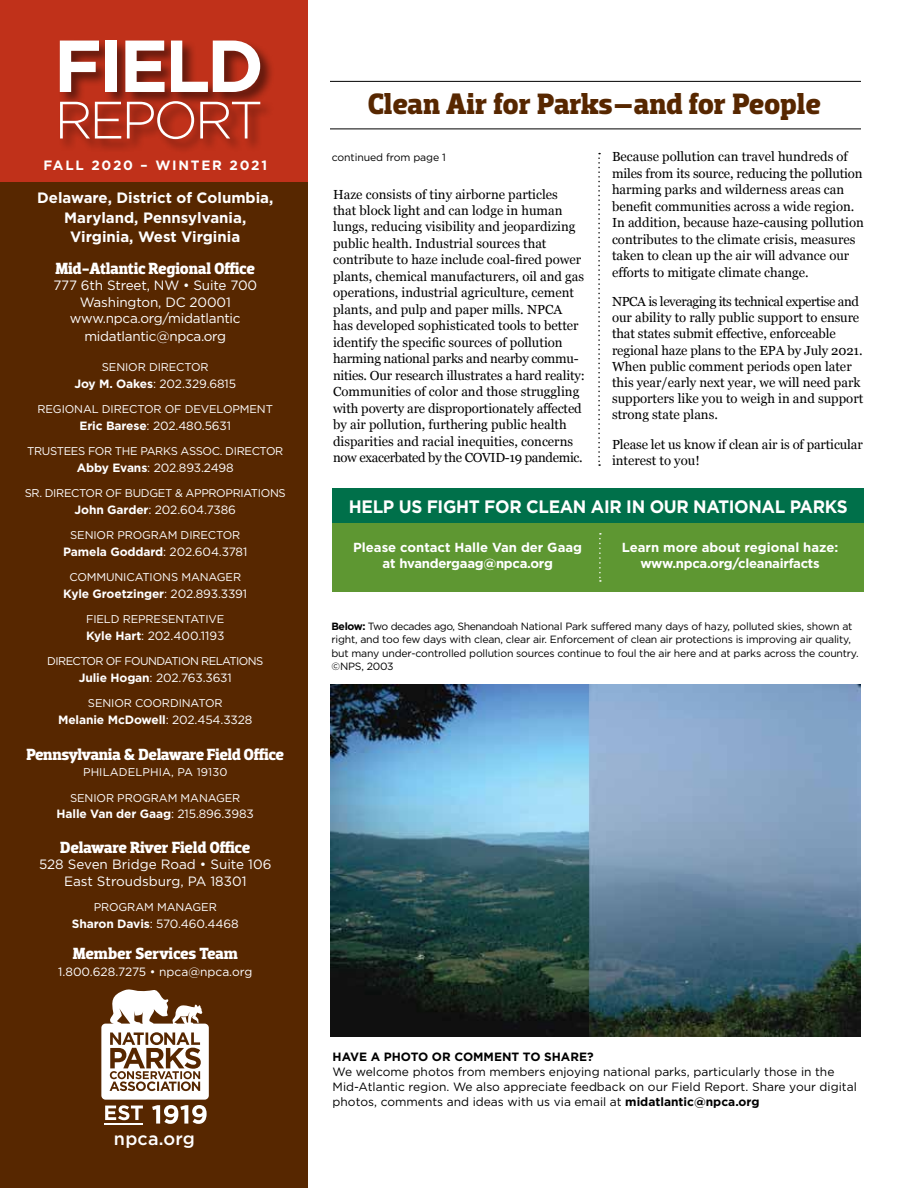
<style>
.page{position:relative;width:918px;height:1188px;background:#fff}
.page>*{position:absolute;margin:0;border:0;box-sizing:border-box;transform-origin:0 0}
.t1{font:700 73.5px "Gotham";letter-spacing:-.05em;color:#fff}
.t2{font:300 52.5px "Gotham";letter-spacing:-.06em;color:#fff}
.t3{font:700 30px "Dobra Slab";letter-spacing:-.005em;color:#572700}
.t4{font:700 18px "Gotham";letter-spacing:-.02em;color:#fff;scale:.95 1}
.t5{font:500 18px "Gotham";letter-spacing:.01em;color:#fff}
.t6{font:700 16.5px "Dobra Slab";letter-spacing:-.02em;color:#fff}
.t7{font:700 15px/19.5px "Gotham";color:#fff;text-align:center}
.t8{font:13.5px/16.5px "Gotham";letter-spacing:-.01em;color:#fff;text-align:center}
.t9{font:700 13.5px "Gotham";letter-spacing:.13em;color:#fff}
.t10{font:13.2px/16.5px "Georgia";color:#000}
.t11{font:700 13.2px/16.2px "Gotham";letter-spacing:-.01em;color:#fff;text-align:center}
.t12{font:12px/15px "Gotham";color:#000}
.t13{font:12px "Gotham";letter-spacing:-.01em;color:#fff}
.t14{font:700 12px "Gotham";letter-spacing:-.01em;color:#fff}
.t15{font:700 12px "Gotham";color:#000}
.t16{font:11.25px "Gotham";letter-spacing:-.01em;color:#fff}
.t17{font:11.25px "Gotham";letter-spacing:-.03em;color:#fff}
.t18{font:11.25px "Gotham";letter-spacing:-.05em;color:#fff}
.t19{font:11.25px "Gotham";letter-spacing:.01em;color:#fff}
.t20{font:10.5px/13.5px "Gotham";letter-spacing:-.02em;color:#000}
.s1{font-weight:700}
.s2{font-weight:400}
</style>
<div class="page">
<div style="left:332px;top:488px;width:532px;height:104px;background:#5e9732"></div>
<div style="left:332px;top:488px;width:532px;height:35px;background:#00704a"></div>
<div style="left:0;top:0;width:307px;height:1188px;background:#572700"></div>
<div style="left:0;top:0;width:308px;height:181px;background:#c0311a"></div>
<div style="left:58px;top:39px;width:217px;height:115px;background:#000;opacity:.5"></div>
<svg style="left:101px;top:989px;width:108px;height:135px"></svg>
<hr style="left:104px;top:1123px;width:39px;height:2px;background:#fff">
<img style="left:330px;top:684px;width:531px;height:352px">
<svg style="left:599px;top:533px;width:2px;height:49px"></svg>
<hr style="left:330px;top:81px;width:531px;height:1px;background:#000">
<hr style="left:330px;top:129px;width:531px;height:1px;background:#000">
<svg style="left:598px;top:153px;width:2px;height:313px"></svg>
<h1 class="t1" style="left:54px;top:23px;width:212px">FIELD</h1>
<h2 class="t2" style="left:55px;top:91px;width:210px">REPORT</h2>
<p class="t9" style="left:43px;top:157px;width:225px">FALL 2020 – WINTER 2021</p>
<p class="t7" style="left:37px;top:188px;width:238px">Delaware, District of Columbia,<br>Maryland, Pennsylvania,<br>Virginia, West Virginia</p>
<p class="t6" style="left:55px;top:258px;width:201px">Mid-Atlantic Regional Office</p>
<p class="t8" style="left:53px;top:277px;width:205px">777 6th Street, NW • Suite 700<br>Washington, DC 20001 www.npca.org/midatlantic</p>
<p class="t8" style="left:84px;top:328px;width:143px">midatlantic@npca.org</p>
<p class="t16" style="left:102px;top:361px;width:108px">SENIOR DIRECTOR</p>
<p class="t13" style="left:74px;top:377px;width:163px"><span class="s1">Joy M. Oakes</span>: 202.329.6815</p>
<p class="t16" style="left:38px;top:403px;width:237px">REGIONAL DIRECTOR OF DEVELOPMENT</p>
<p class="t13" style="left:79px;top:419px;width:153px"><span class="s1">Eric Barese</span>: 202.480.5631</p>
<p class="t17" style="left:27px;top:445px;width:258px">TRUSTEES FOR THE PARKS ASSOC. DIRECTOR</p>
<p class="t13" style="left:77px;top:461px;width:158px"><span class="s1">Abby Evans</span>: 202.893.2498</p>
<p class="t17" style="left:25px;top:487px;width:263px">SR. DIRECTOR OF BUDGET &amp; APPROPRIATIONS</p>
<p class="t13" style="left:75px;top:503px;width:163px"><span class="s1">John Garder</span>: 202.604.7386</p>
<p class="t16" style="left:70px;top:529px;width:172px">SENIOR PROGRAM DIRECTOR</p>
<p class="t14" style="left:63px;top:544px;width:186px">Pamela Goddard<span class="s2">: 202.604.3781</span></p>
<p class="t16" style="left:69px;top:571px;width:173px">COMMUNICATIONS MANAGER</p>
<p class="t14" style="left:63px;top:586px;width:185px">Kyle Groetzinger<span class="s2">: 202.893.3391</span></p>
<p class="t16" style="left:86px;top:613px;width:140px">FIELD REPRESENTATIVE</p>
<p class="t13" style="left:86px;top:629px;width:140px"><span class="s1">Kyle Hart</span>: 202.400.1193</p>
<p class="t18" style="left:47px;top:655px;width:218px">DIRECTOR OF FOUNDATION RELATIONS</p>
<p class="t13" style="left:79px;top:671px;width:155px"><span class="s1">Julie Hogan</span>: 202.763.3631</p>
<p class="t16" style="left:88px;top:697px;width:136px">SENIOR COORDINATOR</p>
<p class="t14" style="left:58px;top:712px;width:196px">Melanie McDowell<span class="s2">: 202.454.3328</span></p>
<p class="t6" style="left:26px;top:744px;width:259px">Pennsylvania &amp; Delaware Field Office</p>
<p class="t19" style="left:83px;top:766px;width:146px">PHILADELPHIA, PA 19130</p>
<p class="t16" style="left:70px;top:791px;width:172px">SENIOR PROGRAM MANAGER</p>
<p class="t14" style="left:57px;top:807px;width:199px">Halle Van der Gaag<span class="s2">: 215.896.3983</span></p>
<p class="t6" style="left:60px;top:837px;width:192px">Delaware River Field Office</p>
<p class="t8" style="left:39px;top:856px;width:234px">528 Seven Bridge Road • Suite 106<br>East Stroudsburg, PA 18301</p>
<p class="t16" style="left:94px;top:901px;width:125px">PROGRAM MANAGER</p>
<p class="t13" style="left:72px;top:917px;width:168px"><span class="s1">Sharon Davis</span>: 570.460.4468</p>
<p class="t6" style="left:73px;top:944px;width:167px">Member Services Team</p>
<p class="t13" style="left:58px;top:965px;width:196px">1.800.628.7275 • npca@npca.org</p>
<h3 class="t5" style="left:114px;top:1128px;width:82px">npca.org</h3>
<h3 class="t3" style="left:367px;top:86px;width:455px">Clean Air for Parks–and for People</h3>
<p class="t20" style="left:332px;top:151px;width:116px">continued from page 1</p>
<p class="t10" style="left:612px;top:148px;width:253px">Because pollution can travel hundreds of miles from its source, reducing the pollution harming parks and wilderness areas can benefit communities across a wide region.<br>In addition, because haze-causing pollution contributes to the climate crisis, measures taken to clean up the air will advance our efforts to mitigate climate change.</p>
<p class="t10" style="left:612px;top:293px;width:253px">NPCA is leveraging its technical expertise and our ability to rally public support to ensure that states submit effective, enforceable regional haze plans to the EPA by July 2021.<br>When public comment periods open later this year/early next year, we will need park supporters like you to weigh in and support strong state plans.</p>
<p class="t10" style="left:612px;top:435px;width:252px">Please let us know if clean air is of particular interest to you!</p>
<p class="t10" style="left:333px;top:185px;width:253px">Haze consists of tiny airborne particles<br>that block light and can lodge in human lungs, reducing visibility and jeopardizing public health. Industrial sources that contribute to haze include coal-fired power plants, chemical manufacturers, oil and gas operations, industrial agriculture, cement plants, and pulp and paper mills. NPCA has developed sophisticated tools to better identify the specific sources of pollution harming national parks and nearby commu&shy;nities. Our research illustrates a hard reality:<br>Communities of color and those struggling with poverty are disproportionately affected by air pollution, furthering public health disparities and racial inequities, concerns now exacerbated by the COVID-19 pandemic.</p>
<h3 class="t4" style="left:349px;top:496px;width:527px">HELP US FIGHT FOR CLEAN AIR IN OUR NATIONAL PARKS</h3>
<p class="t11" style="left:353px;top:539px;width:231px">Please contact Halle Van der Gaag at hvandergaag@npca.org</p>
<p class="t11" style="left:622px;top:539px;width:218px">Learn more about regional haze: www.npca.org/cleanairfacts</p>
<p class="t20" style="left:332px;top:619px;width:529px"><span class="s1">Below:</span> Two decades ago, Shenandoah National Park suffered many days of hazy, polluted skies, shown at right, and too few days with clean, clear air. Enforcement of clean air protections is improving air quality, but many under-controlled pollution sources continue to foul the air here and at parks across the country. ©NPS, 2003</p>
<p class="t15" style="left:333px;top:1050px;width:263px">HAVE A PHOTO OR COMMENT TO SHARE?</p>
<p class="t12" style="left:333px;top:1064px;width:526px">We welcome photos from members enjoying national parks, particularly those in the<br>Mid-Atlantic region. We also appreciate feedback on our Field Report. Share your digital photos, comments and ideas with us via email at <span class="s1">midatlantic@npca.org</span></p>
</div>
